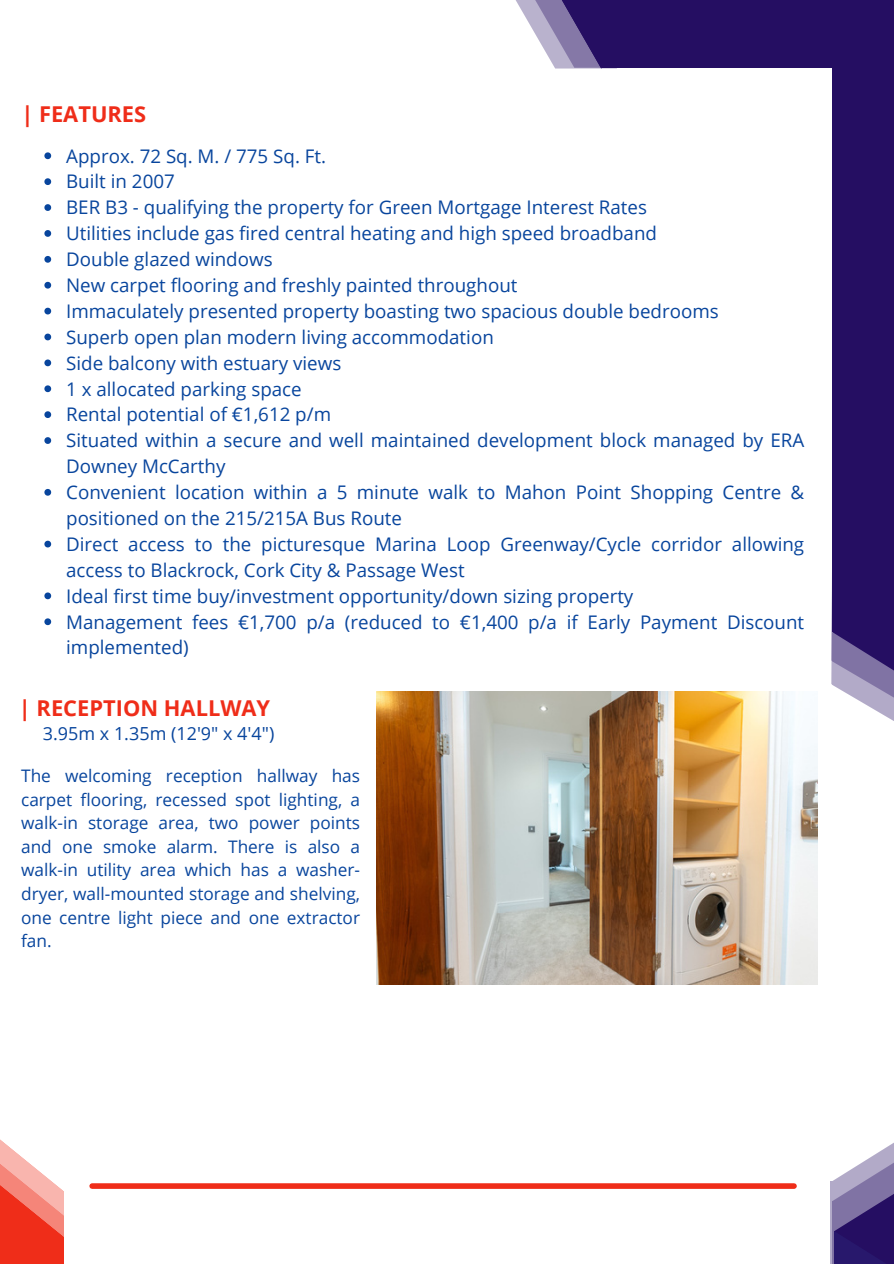
<style>
.page{position:relative;width:894px;height:1264px;background:#fff}
.page>*{position:absolute;margin:0;border:0;box-sizing:border-box;transform-origin:0 0}
.t1{font:700 21.9px "Open Sans";color:#ef2d19}
.t2{font:18.75px/25.8px "Open Sans";color:#08459d}
.t3{font:18px "Open Sans";color:#08459d}
.t4{font:17.25px/23.7px "Open Sans";color:#08459d;text-align:justify}
</style>
<div class="page">
<div style="left:92px;top:1183px;width:701px;height:5px;background:#ef2d19"></div>
<svg style="left:0;top:1139px;width:64px;height:124px"></svg>
<svg style="left:44px;top:152px;width:7px;height:7px"></svg>
<svg style="left:44px;top:178px;width:7px;height:7px"></svg>
<svg style="left:44px;top:204px;width:7px;height:7px"></svg>
<svg style="left:44px;top:230px;width:7px;height:7px"></svg>
<svg style="left:44px;top:256px;width:7px;height:7px"></svg>
<svg style="left:44px;top:282px;width:7px;height:6px"></svg>
<svg style="left:44px;top:308px;width:7px;height:6px"></svg>
<svg style="left:44px;top:333px;width:7px;height:7px"></svg>
<svg style="left:44px;top:359px;width:7px;height:7px"></svg>
<svg style="left:44px;top:385px;width:7px;height:7px"></svg>
<svg style="left:44px;top:411px;width:7px;height:7px"></svg>
<svg style="left:44px;top:437px;width:7px;height:7px"></svg>
<svg style="left:44px;top:489px;width:7px;height:6px"></svg>
<svg style="left:44px;top:540px;width:7px;height:7px"></svg>
<svg style="left:44px;top:592px;width:7px;height:7px"></svg>
<svg style="left:44px;top:618px;width:7px;height:7px"></svg>
<div style="left:831px;top:1200px;width:62px;height:63px;background:#28186c"></div>
<svg style="left:830px;top:1143px;width:63px;height:110px"></svg>
<svg style="left:515px;top:0;width:13px;height:21px"></svg>
<svg style="left:528px;top:0;width:27px;height:68px;fill:#b9b2cd"></svg>
<div style="left:602px;top:0;width:291px;height:68px;background:#250e62"></div>
<svg style="left:831px;top:585px;width:62px;height:136px"></svg>
<div style="left:832px;top:0;width:61px;height:631px;background:#250e62"></div>
<svg style="left:832px;top:631px;width:61px;height:60px;background:#6c5d95"></svg>
<svg style="left:555px;top:0;width:62px;height:69px"></svg>
<img style="left:376px;top:691px;width:440px;height:293px">
<p class="t1" style="left:21px;top:98px;width:126px">| FEATURES</p>
<p class="t2" style="left:66px;top:142px;width:261px">Approx. 72 Sq. M. / 775 Sq. Ft.</p>
<h1 class="t2" style="left:66px;top:168px;width:110px">Built in 2007</h1>
<p class="t2" style="left:66px;top:194px;width:582px">BER B3 - qualifying the property for Green Mortgage Interest Rates</p>
<p class="t2" style="left:66px;top:220px;width:592px">Utilities include gas fired central heating and high speed broadband</p>
<p class="t2" style="left:66px;top:246px;width:208px">Double glazed windows</p>
<p class="t2" style="left:66px;top:272px;width:452px">New carpet flooring and freshly painted throughout</p>
<p class="t2" style="left:66px;top:298px;width:654px">Immaculately presented property boasting two spacious double bedrooms</p>
<p class="t2" style="left:66px;top:323px;width:429px">Superb open plan modern living accommodation</p>
<p class="t2" style="left:66px;top:349px;width:276px">Side balcony with estuary views</p>
<p class="t2" style="left:66px;top:375px;width:237px">1 x allocated parking space</p>
<p class="t2" style="left:66px;top:401px;width:266px">Rental potential of €1,612 p/m</p>
<p class="t2" style="left:66px;top:427px;width:739px">Situated within a secure and well maintained development block managed by ERA<br>Downey McCarthy</p>
<p class="t2" style="left:66px;top:479px;width:739px">Convenient location within a 5 minute walk to Mahon Point Shopping Centre &amp; positioned on the 215/215A Bus Route</p>
<p class="t2" style="left:66px;top:530px;width:739px">Direct access to the picturesque Marina Loop Greenway/Cycle corridor allowing access to Blackrock, Cork City &amp; Passage West</p>
<p class="t2" style="left:66px;top:582px;width:568px">Ideal first time buy/investment opportunity/down sizing property</p>
<p class="t2" style="left:66px;top:608px;width:739px">Management fees €1,700 p/a (reduced to €1,400 p/a if Early Payment Discount implemented)</p>
<p class="t1" style="left:19px;top:692px;width:253px">| RECEPTION HALLWAY</p>
<p class="t3" style="left:43px;top:720px;width:233px">3.95m x 1.35m (12'9" x 4'4")</p>
<p class="t4" style="left:21px;top:763px;width:340px">The welcoming reception hallway has carpet flooring, recessed spot lighting, a walk-in storage area, two power points and one smoke alarm. There is also a walk-in utility area which has a washer&shy;dryer, wall-mounted storage and shelving, one centre light piece and one extractor fan.</p>
</div>
